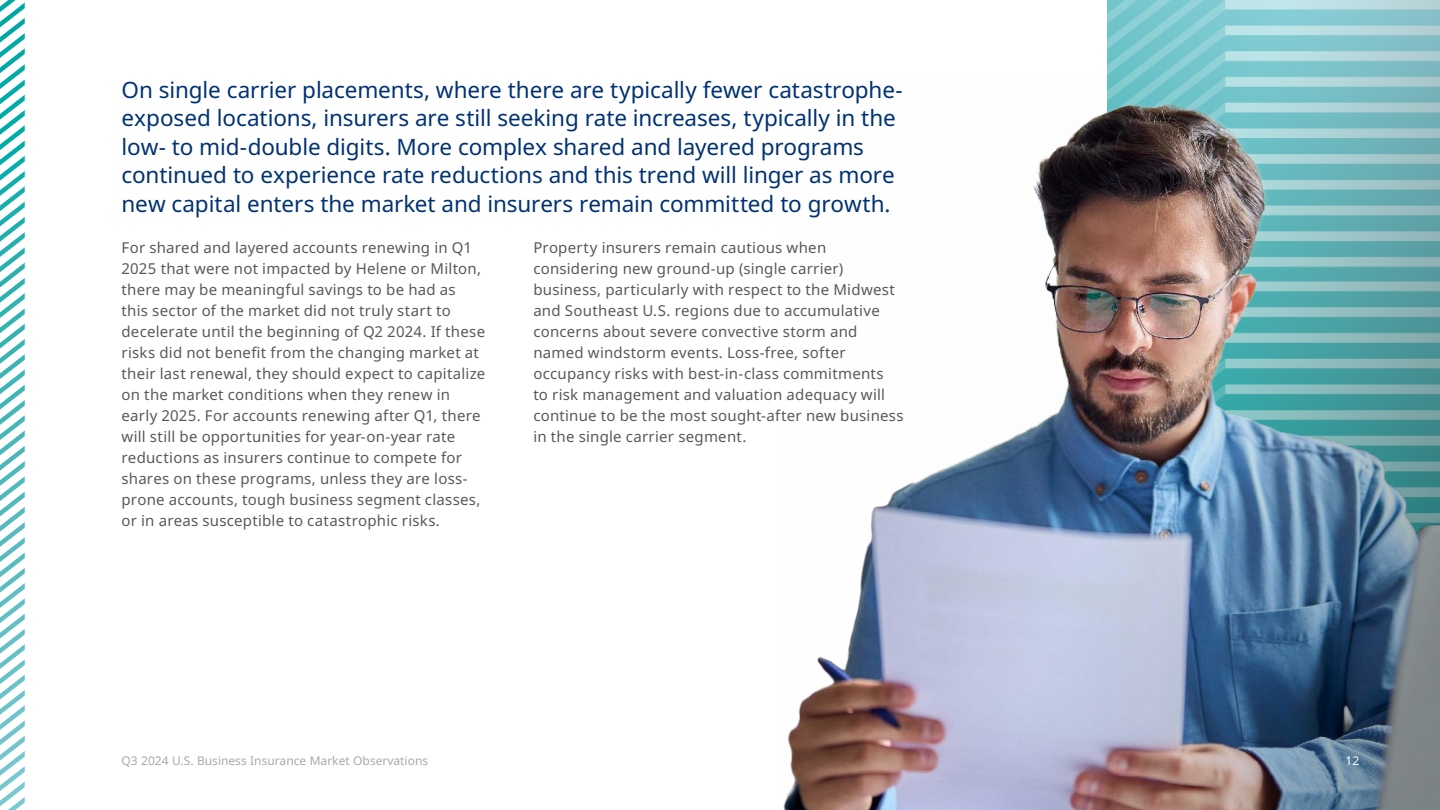
<style>
.page{position:relative;width:1440px;height:810px;background:#fff}
.page>*{position:absolute;margin:0;border:0;box-sizing:border-box;transform-origin:0 0}
.t1{font:22.5px/28.5px "Noto Sans";letter-spacing:-.005em;color:#003273}
.t2{font:15px/21px "Noto Sans";letter-spacing:.015em;color:#58595b}
.t3{font:12px "Noto Sans";color:#a7a9ac}
.t4{font:12px "Noto Sans";color:#fff}
</style>
<div class="page">
<svg style="left:0;top:0;width:25px;height:810px"></svg>
<img style="left:783px;top:456px;width:189px;height:354px">
<img style="left:972px;top:0;width:468px;height:810px">
<p class="t1" style="left:122px;top:76px;width:783px">On single carrier placements, where there are typically fewer catastrophe&shy;exposed locations, insurers are still seeking rate increases, typically in the low- to mid-double digits. More complex shared and layered programs continued to experience rate reductions and this trend will linger as more new capital enters the market and insurers remain committed to growth.</p>
<p class="t2" style="left:122px;top:237px;width:365px">For shared and layered accounts renewing in Q1<br>2025 that were not impacted by Helene or Milton, there may be meaningful savings to be had as this sector of the market did not truly start to decelerate until the beginning of Q2 2024. If these risks did not benefit from the changing market at their last renewal, they should expect to capitalize on the market conditions when they renew in early 2025. For accounts renewing after Q1, there will still be opportunities for year-on-year rate reductions as insurers continue to compete for shares on these programs, unless they are loss&shy;prone accounts, tough business segment classes, or in areas susceptible to catastrophic risks.</p>
<p class="t2" style="left:533px;top:237px;width:372px">Property insurers remain cautious when considering new ground-up (single carrier) business, particularly with respect to the Midwest and Southeast U.S. regions due to accumulative concerns about severe convective storm and named windstorm events. Loss-free, softer occupancy risks with best-in-class commitments<br>to risk management and valuation adequacy will continue to be the most sought-after new business in the single carrier segment.</p>
<p class="t3" style="left:121px;top:752px;width:308px">Q3 2024 U.S. Business Insurance Market Observations</p>
<p class="t4" style="left:1345px;top:752px;width:15px">12</p>
</div>
